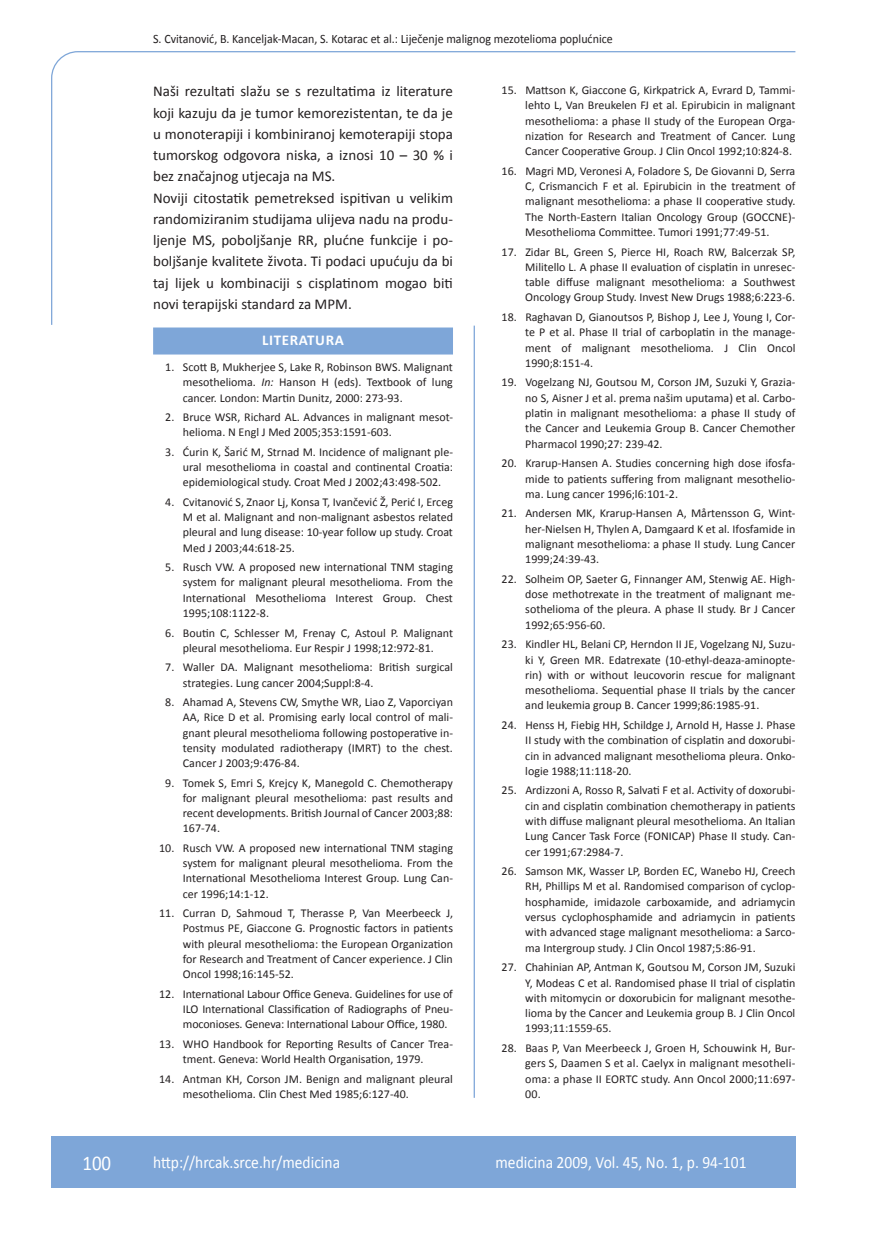
<style>
.page{position:relative;width:872px;height:1234px;background:#fff}
.page>*{position:absolute;margin:0;border:0;box-sizing:border-box;transform-origin:0 0}
.t1{font:21px "Calibri";color:#fff;scale:.9 1}
.t2{font:17.25px "Calibri";color:#fff;scale:.9 1}
.osnovni_tekst{font:15px/21.3px "Calibri";color:#231f20;text-align:justify}
.naslov_ruler{font:700 15px "Calibri";letter-spacing:.04em;color:#fff}
.glava{font:12.75px "Calibri";color:#231f20;scale:.94 1}
.literatura{font:12px/15.3px "Calibri";color:#231f20;text-align:justify}
.s1{font-style:italic}
</style>
<div class="page">
<svg style="left:51px;top:51px;width:745px;height:274px"></svg>
<hr style="left:473px;top:325px;width:2px;height:772px;background:#7ea6d8">
<div style="left:51px;top:1135px;width:744px;height:51px;background:#7ea6d8"></div>
<div style="left:153px;top:327px;width:300px;height:27px;background:#7ea6d8"></div>
<p class="glava" style="left:153px;top:30px;width:490px">S. Cvitanović, B. Kanceljak-Macan, S. Kotarac et al.: Liječenje malignog mezotelioma poplućnice</p>
<p class="osnovni_tekst" style="left:153px;top:80px;width:301px">Naši rezultati slažu se s rezultatima iz literature koji kazuju da je tumor kemorezistentan, te da je u monoterapiji i kombiniranoj kemoterapiji stopa tumorskog odgovora niska, a iznosi 10 – 30 % i bez značajnog utjecaja na MS.</p>
<p class="osnovni_tekst" style="left:153px;top:186px;width:301px">Noviji citostatik pemetreksed ispitivan u velikim randomiziranim studijama ulijeva nadu na produ&shy;ljenje MS, poboljšanje RR, plućne funkcije i po&shy;boljšanje kvalitete života. Ti podaci upućuju da bi taj lijek u kombinaciji s cisplatinom mogao biti novi terapijski standard za MPM.</p>
<p class="naslov_ruler" style="left:262px;top:330px;width:73px">LITERATURA</p>
<p class="literatura" style="left:183px;top:359px;width:271px;text-indent:-18px">1. Scott B, Mukherjee S, Lake R, Robinson BWS. Malignant mesothelioma. <span class="s1">In:</span> Hanson H (eds). Textbook of lung cancer. London: Martin Dunitz, 2000: 273-93.</p>
<p class="literatura" style="left:183px;top:409px;width:271px;text-indent:-18px">2. Bruce WSR, Richard AL. Advances in malignant mesot&shy;helioma. N Engl J Med 2005;353:1591-603.</p>
<p class="literatura" style="left:183px;top:443px;width:271px;text-indent:-18px">3. Ćurin K, Šarić M, Strnad M. Incidence of malignant ple&shy;ural mesothelioma in coastal and continental Croatia: epidemiological study. Croat Med J 2002;43:498-502.</p>
<p class="literatura" style="left:183px;top:493px;width:271px;text-indent:-18px">4. Cvitanović S, Znaor Lj, Konsa T, Ivančević Ž, Perić I, Erceg M et al. Malignant and non-malignant asbestos related pleural and lung disease: 10-year follow up study. Croat Med J 2003;44:618-25.</p>
<p class="literatura" style="left:183px;top:559px;width:271px;text-indent:-18px">5. Rusch VW. A proposed new international TNM staging system for malignant pleural mesothelioma. From the International Mesothelioma Interest Group. Chest 1995;108:1122-8.</p>
<p class="literatura" style="left:165px;top:624px;width:289px;text-align:center">6. Boutin C, Schlesser M, Frenay C, Astoul P. Malignant pleural mesothelioma. Eur Respir J 1998;12:972-81.</p>
<p class="literatura" style="left:183px;top:659px;width:271px;text-indent:-18px">7. Waller DA. Malignant mesothelioma: British surgical strategies. Lung cancer 2004;Suppl:8-4.</p>
<p class="literatura" style="left:183px;top:693px;width:271px;text-indent:-18px">8. Ahamad A, Stevens CW, Smythe WR, Liao Z, Vaporciyan AA, Rice D et al. Promising early local control of mali&shy;gnant pleural mesothelioma following postoperative in&shy;tensity modulated radiotherapy (IMRT) to the chest.<br>Cancer J 2003;9:476-84.</p>
<p class="literatura" style="left:183px;top:774px;width:272px;text-indent:-18px">9. Tomek S, Emri S, Krejcy K, Manegold C. Chemotherapy for malignant pleural mesothelioma: past results and recent developments. British Journal of Cancer 2003;88:<br>167-74.</p>
<p class="literatura" style="left:183px;top:839px;width:272px;text-indent:-24px">10. Rusch VW. A proposed new international TNM staging system for malignant pleural mesothelioma. From the International Mesothelioma Interest Group. Lung Can&shy;cer 1996;14:1-12.</p>
<p class="literatura" style="left:183px;top:904px;width:272px;text-indent:-24px">11. Curran D, Sahmoud T, Therasse P, Van Meerbeeck J, Postmus PE, Giaccone G. Prognostic factors in patients with pleural mesothelioma: the European Organization for Research and Treatment of Cancer experience. J Clin Oncol 1998;16:145-52.</p>
<p class="literatura" style="left:183px;top:985px;width:271px;text-indent:-24px">12. International Labour Office Geneva. Guidelines for use of ILO International Classification of Radiographs of Pneu&shy;moconioses. Geneva: International Labour Office, 1980.</p>
<p class="literatura" style="left:159px;top:1035px;width:295px;text-align:center">13. WHO Handbook for Reporting Results of Cancer Trea&shy;tment. Geneva: World Health Organisation, 1979.</p>
<p class="literatura" style="left:183px;top:1070px;width:272px;text-indent:-24px">14. Antman KH, Corson JM. Benign and malignant pleural mesothelioma. Clin Chest Med 1985;6:127-40.</p>
<p class="literatura" style="left:525px;top:82px;width:271px;text-indent:-24px">15. Mattson K, Giaccone G, Kirkpatrick A, Evrard D, Tammi&shy;lehto L, Van Breukelen FJ et al. Epirubicin in malignant mesothelioma: a phase II study of the European Orga&shy;nization for Research and Treatment of Cancer. Lung Cancer Cooperative Group. J Clin Oncol 1992;10:824-8.</p>
<p class="literatura" style="left:525px;top:163px;width:271px;text-indent:-24px">16. Magri MD, Veronesi A, Foladore S, De Giovanni D, Serra C, Crismancich F et al. Epirubicin in the treatment of malignant mesothelioma: a phase II cooperative study.<br>The North-Eastern Italian Oncology Group (GOCCNE)- Mesothelioma Committee. Tumori 1991;77:49-51.</p>
<p class="literatura" style="left:525px;top:243px;width:271px;text-indent:-24px">17. Zidar BL, Green S, Pierce HI, Roach RW, Balcerzak SP, Militello L. A phase II evaluation of cisplatin in unresec&shy;table diffuse malignant mesothelioma: a Southwest Oncology Group Study. Invest New Drugs 1988;6:223-6.</p>
<p class="literatura" style="left:525px;top:309px;width:271px;text-indent:-24px">18. Raghavan D, Gianoutsos P, Bishop J, Lee J, Young I, Cor&shy;te P et al. Phase II trial of carboplatin in the manage&shy;ment of malignant mesothelioma. J Clin Oncol 1990;8:151-4.</p>
<p class="literatura" style="left:525px;top:374px;width:272px;text-indent:-24px">19. Vogelzang NJ, Goutsou M, Corson JM, Suzuki Y, Grazia&shy;no S, Aisner J et al. prema našim uputama) et al. Carbo&shy;platin in malignant mesothelioma: a phase II study of the Cancer and Leukemia Group B. Cancer Chemother Pharmacol 1990;27: 239-42.</p>
<p class="literatura" style="left:525px;top:455px;width:271px;text-indent:-24px">20. Krarup-Hansen A. Studies concerning high dose ifosfa&shy;mide to patients suffering from malignant mesothelio&shy;ma. Lung cancer 1996;l6:101-2.</p>
<p class="literatura" style="left:525px;top:505px;width:271px;text-indent:-24px">21. Andersen MK, Krarup-Hansen A, Mårtensson G, Wint&shy;her-Nielsen H, Thylen A, Damgaard K et al. Ifosfamide in malignant mesothelioma: a phase II study. Lung Cancer 1999;24:39-43.</p>
<p class="literatura" style="left:525px;top:570px;width:272px;text-indent:-24px">22. Solheim OP, Saeter G, Finnanger AM, Stenwig AE. High&shy;dose methotrexate in the treatment of malignant me&shy;sothelioma of the pleura. A phase II study. Br J Cancer 1992;65:956-60.</p>
<p class="literatura" style="left:525px;top:636px;width:272px;text-indent:-24px">23. Kindler HL, Belani CP, Herndon II JE, Vogelzang NJ, Suzu&shy;ki Y, Green MR. Edatrexate (10-ethyl-deaza-aminopte&shy;rin) with or without leucovorin rescue for malignant mesothelioma. Sequential phase II trials by the cancer and leukemia group B. Cancer 1999;86:1985-91.</p>
<p class="literatura" style="left:525px;top:716px;width:272px;text-indent:-24px">24. Henss H, Fiebig HH, Schildge J, Arnold H, Hasse J. Phase II study with the combination of cisplatin and doxorubi&shy;cin in advanced malignant mesothelioma pleura. Onko&shy;logie 1988;11:118-20.</p>
<p class="literatura" style="left:525px;top:782px;width:271px;text-indent:-24px">25. Ardizzoni A, Rosso R, Salvati F et al. Activity of doxorubi&shy;cin and cisplatin combination chemotherapy in patients with diffuse malignant pleural mesothelioma. An Italian Lung Cancer Task Force (FONICAP) Phase II study. Can&shy;cer 1991;67:2984-7.</p>
<p class="literatura" style="left:525px;top:862px;width:272px;text-indent:-24px">26. Samson MK, Wasser LP, Borden EC, Wanebo HJ, Creech RH, Phillips M et al. Randomised comparison of cyclop&shy;hosphamide, imidazole carboxamide, and adriamycin versus cyclophosphamide and adriamycin in patients with advanced stage malignant mesothelioma: a Sarco&shy;ma Intergroup study. J Clin Oncol 1987;5:86-91.</p>
<p class="literatura" style="left:525px;top:958px;width:271px;text-indent:-24px">27. Chahinian AP, Antman K, Goutsou M, Corson JM, Suzuki Y, Modeas C et al. Randomised phase II trial of cisplatin with mitomycin or doxorubicin for malignant mesothe&shy;lioma by the Cancer and Leukemia group B. J Clin Oncol 1993;11:1559-65.</p>
<p class="literatura" style="left:525px;top:1039px;width:272px;text-indent:-24px">28. Baas P, Van Meerbeeck J, Groen H, Schouwink H, Bur&shy;gers S, Daamen S et al. Caelyx in malignant mesotheli&shy;oma: a phase II EORTC study. Ann Oncol 2000;11:697- 00.</p>
<p class="t1" style="left:82px;top:1149px;width:33px">100</p>
<p class="t2" style="left:153px;top:1150px;width:209px">http://hrcak.srce.hr/medicina</p>
<p class="t2" style="left:495px;top:1151px;width:280px">medicina 2009, Vol. 45, No. 1, p. 94-101</p>
</div>
